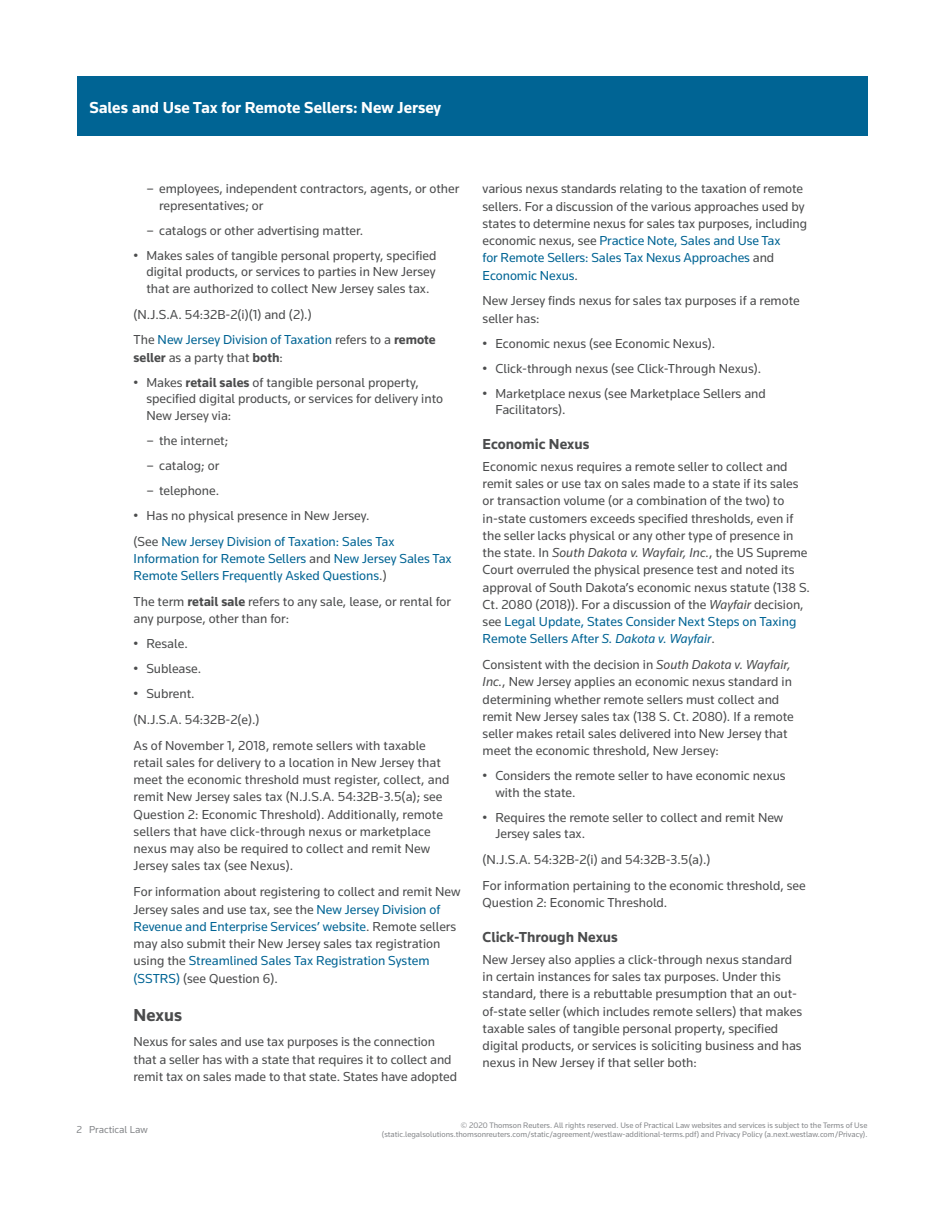
<style>
.page{position:relative;width:944px;height:1214px;background:#fff}
.page>*{position:absolute;margin:0;border:0;box-sizing:border-box;transform-origin:0 0}
.t1{font:700 18px "Knowledge";color:#4b4c4d}
.t2{font:700 16.5px "Knowledge";color:#fff}
.t3{font:700 15px "Knowledge";color:#4b4c4d}
.t4{font:13.5px/17.2px "Knowledge";color:#4b4c4d}
.t5{font:13.5px/17.2px "Knowledge";color:#006494}
.t6{font:10.5px "Knowledge";color:#86888b}
.t7{font:8.25px/9.8px "Knowledge";color:#86888b;text-align:right}
.s1{color:#006494}
.s2{font-weight:700}
.s3{color:#4b4c4d}
.s4{font-style:italic}
.s5{font-style:italic;color:#006494}
</style>
<div class="page">
<div style="left:77px;top:77px;width:790px;height:59px;background:#006494"></div>
<p class="t2" style="left:89px;top:97px;width:353px">Sales and Use Tax for Remote Sellers: New Jersey</p>
<p class="t4" style="left:159px;top:180px;width:302px;line-height:16.5px;text-indent:-13px">– employees, independent contractors, agents, or other representatives; or</p>
<p class="t4" style="left:146px;top:221px;width:218px">– catalogs or other advertising matter.</p>
<p class="t4" style="left:146px;top:247px;width:291px;line-height:16.5px;text-align:justify;text-indent:-13px">• Makes sales of tangible personal property, specified digital products, or services to parties in New Jersey that are authorized to collect New Jersey sales tax.</p>
<p class="t4" style="left:134px;top:301px;width:303px;line-height:25.8px">(N.J.S.A. 54:32B-2(i)(1) and (2).)<br>The <span class="s1">New Jersey Division of Taxation</span> refers to a <span class="s2">remote</span></p>
<p class="t4" style="left:134px;top:348px;width:151px"><span class="s2">seller</span> as a party that <span class="s2">both</span>:</p>
<p class="t4" style="left:146px;top:374px;width:298px;line-height:16.5px;text-indent:-13px">• Makes <span class="s2">retail sales</span> of tangible personal property, specified digital products, or services for delivery into<br>New Jersey via:</p>
<p class="t4" style="left:146px;top:431px;width:83px">– the internet;</p>
<p class="t4" style="left:146px;top:456px;width:74px">– catalog; or</p>
<p class="t4" style="left:146px;top:481px;width:74px">– telephone.</p>
<p class="t4" style="left:134px;top:502px;width:262px;line-height:25.8px">• Has no physical presence in New Jersey. (See <span class="s1">New Jersey Division of Taxation: Sales Tax</span></p>
<p class="t5" style="left:134px;top:549px;width:319px">Information for Remote Sellers <span class="s3">and</span> New Jersey Sales Tax<br>Remote Sellers Frequently Asked Questions<span class="s3">.)</span></p>
<p class="t4" style="left:134px;top:592px;width:319px">The term <span class="s2">retail sale</span> refers to any sale, lease, or rental for any purpose, other than for:</p>
<p class="t4" style="left:134px;top:635px;width:56px">• Resale.</p>
<p class="t4" style="left:134px;top:660px;width:69px">• Sublease.</p>
<p class="t4" style="left:134px;top:680px;width:294px;line-height:25.8px">• Subrent.<br>(N.J.S.A. 54:32B-2(e).)<br>As of November 1, 2018, remote sellers with taxable</p>
<p class="t4" style="left:134px;top:753px;width:317px">retail sales for delivery to a location in New Jersey that meet the economic threshold must register, collect, and remit New Jersey sales tax (N.J.S.A. 54:32B-3.5(a); see Question 2: Economic Threshold). Additionally, remote sellers that have click-through nexus or marketplace nexus may also be required to collect and remit New Jersey sales tax (see Nexus).</p>
<p class="t4" style="left:134px;top:883px;width:328px">For information about registering to collect and remit New Jersey sales and use tax, see the <span class="s1">New Jersey Division of Revenue and Enterprise Services’ website</span>. Remote sellers may also submit their New Jersey sales tax registration using the <span class="s1">Streamlined Sales Tax Registration System (SSTRS)</span> (see Question 6).</p>
<h1 class="t1" style="left:134px;top:1003px;width:50px">Nexus</h1>
<p class="t4" style="left:134px;top:1033px;width:325px">Nexus for sales and use tax purposes is the connection that a seller has with a state that requires it to collect and remit tax on sales made to that state. States have adopted</p>
<p class="t4" style="left:482px;top:180px;width:326px">various nexus standards relating to the taxation of remote sellers. For a discussion of the various approaches used by states to determine nexus for sales tax purposes, including economic nexus, see <span class="s1">Practice Note, Sales and Use Tax<br>for Remote Sellers: Sales Tax Nexus Approaches</span> and <span class="s1">Economic Nexus</span>.</p>
<p class="t4" style="left:482px;top:292px;width:318px">New Jersey finds nexus for sales tax purposes if a remote seller has:</p>
<p class="t4" style="left:482px;top:334px;width:234px">• Economic nexus (see Economic Nexus).</p>
<p class="t4" style="left:482px;top:359px;width:280px">• Click-through nexus (see Click-Through Nexus).</p>
<p class="t4" style="left:495px;top:385px;width:272px;line-height:16.5px;text-indent:-13px">• Marketplace nexus (see Marketplace Sellers and<br>Facilitators).</p>
<p class="t3" style="left:482px;top:435px;width:108px">Economic Nexus</p>
<p class="t4" style="left:482px;top:457px;width:329px">Economic nexus requires a remote seller to collect and remit sales or use tax on sales made to a state if its sales or transaction volume (or a combination of the two) to in-state customers exceeds specified thresholds, even if the seller lacks physical or any other type of presence in the state. In <span class="s4">South Dakota v. Wayfair, Inc.</span>, the US Supreme Court overruled the physical presence test and noted its approval of South Dakota’s economic nexus statute (138 S.<br>Ct. 2080 (2018)). For a discussion of the <span class="s4">Wayfair</span> decision, see <span class="s1">Legal Update, States Consider Next Steps on Taxing Remote Sellers After</span> <span class="s5">S. Dakota v. Wayfair</span>.</p>
<p class="t4" style="left:482px;top:656px;width:313px">Consistent with the decision in <span class="s4">South Dakota v. Wayfair, Inc.</span>, New Jersey applies an economic nexus standard in determining whether remote sellers must collect and remit New Jersey sales tax (138 S. Ct. 2080). If a remote seller makes retail sales delivered into New Jersey that meet the economic threshold, New Jersey:</p>
<p class="t4" style="left:495px;top:767px;width:292px;line-height:16.5px;text-indent:-13px">• Considers the remote seller to have economic nexus with the state.</p>
<p class="t4" style="left:495px;top:809px;width:289px;line-height:16.5px;text-indent:-13px">• Requires the remote seller to collect and remit New<br>Jersey sales tax.</p>
<p class="t4" style="left:482px;top:846px;width:324px;line-height:25.8px">(N.J.S.A. 54:32B-2(i) and 54:32B-3.5(a).)<br>For information pertaining to the economic threshold, see</p>
<p class="t4" style="left:482px;top:894px;width:186px">Question 2: Economic Threshold.</p>
<p class="t3" style="left:482px;top:928px;width:137px">Click-Through Nexus</p>
<p class="t4" style="left:482px;top:950px;width:321px">New Jersey also applies a click-through nexus standard in certain instances for sales tax purposes. Under this standard, there is a rebuttable presumption that an out&shy;of-state seller (which includes remote sellers) that makes taxable sales of tangible personal property, specified digital products, or services is soliciting business and has nexus in New Jersey if that seller both:</p>
<p class="t6" style="left:77px;top:1123px;width:73px">2 Practical Law</p>
<p class="t7" style="left:382px;top:1119px;width:487px">© 2020 Thomson Reuters. All rights reserved. Use of Practical Law websites and services is subject to the Terms of Use (static.legalsolutions.thomsonreuters.com/static/agreement/westlaw-additional-terms.pdf) and Privacy Policy (a.next.westlaw.com/Privacy).</p>
</div>
